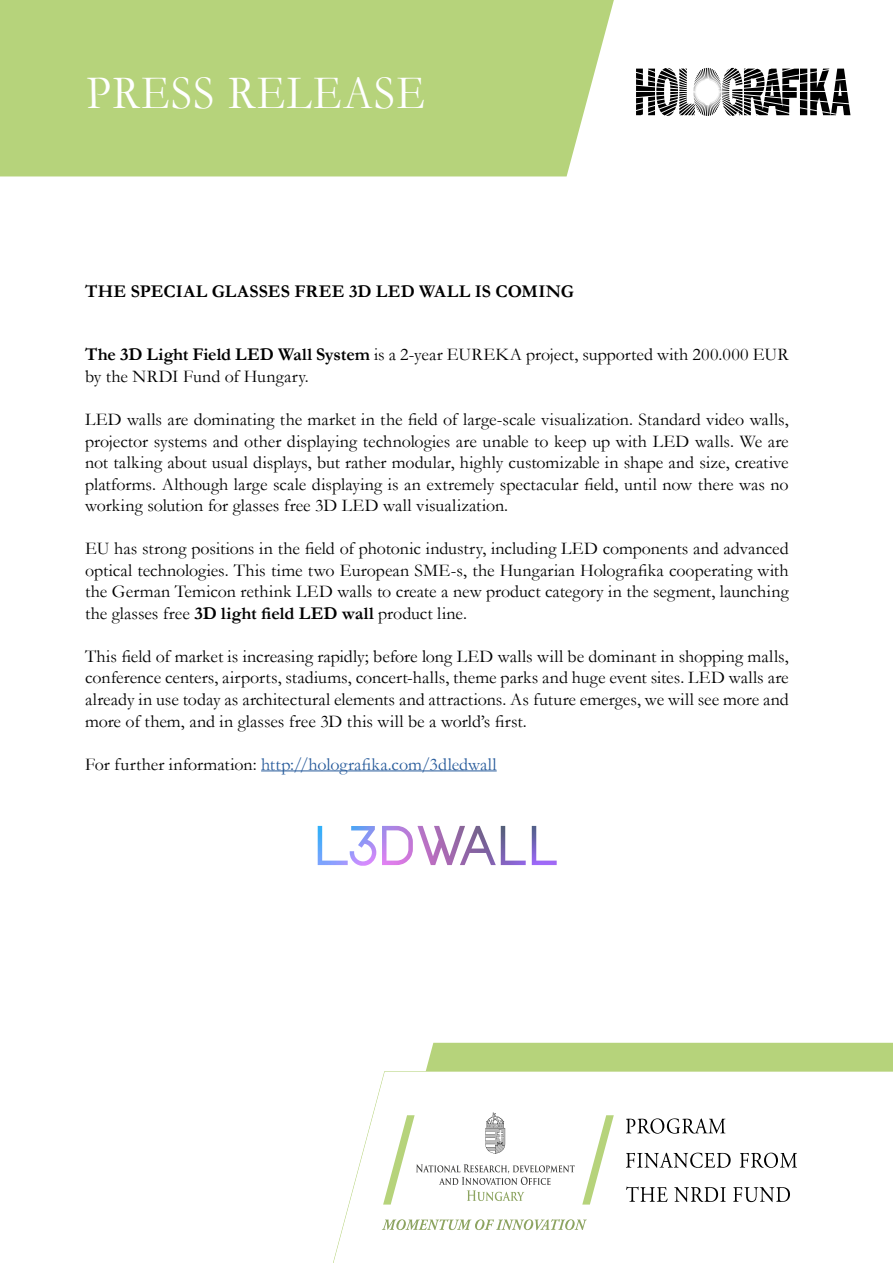
<style>
.page{position:relative;width:893px;height:1263px;background:#fff}
.page>*{position:absolute;margin:0;border:0;box-sizing:border-box;transform-origin:0 0}
.t1{font:48.3px "Garamond";letter-spacing:.035em;color:#fff;scale:.9 1}
.t2{font:18px/21.6px "Garamond";color:#000;text-align:justify}
.t3{font:18px "Garamond";color:#275b9b}
.t4{font:700 18px "Garamond";letter-spacing:.005em;color:#000}
.s1{font-weight:700}
.s2{color:#000}
</style>
<div class="page">
<svg style="left:387px;top:1043px;width:506px;height:29px;background:#bcd787"></svg>
<svg style="left:582px;top:1115px;width:32px;height:89px"></svg>
<div style="left:0;top:0;width:614px;height:176px;background:#b6d37b"></div>
<svg style="left:626px;top:1186px;width:42px;height:16px"></svg>
<svg style="left:674px;top:1187px;width:52px;height:15px"></svg>
<svg style="left:733px;top:1187px;width:57px;height:15px"></svg>
<svg style="left:382px;top:1219px;width:205px;height:11px"></svg>
<svg style="left:383px;top:1112px;width:192px;height:92px"></svg>
<svg style="left:626px;top:1118px;width:99px;height:16px"></svg>
<svg style="left:626px;top:1152px;width:105px;height:16px"></svg>
<svg style="left:740px;top:1152px;width:57px;height:16px"></svg>
<hr style="left:261px;top:770px;width:236px;height:1px;background:#275b9b">
<svg style="left:636px;top:68px;width:214px;height:48px"></svg>
<img style="left:318px;top:826px;width:30px;height:39px">
<img style="left:350px;top:826px;width:26px;height:40px">
<img style="left:382px;top:826px;width:31px;height:39px">
<img style="left:417px;top:826px;width:43px;height:39px">
<img style="left:460px;top:826px;width:36px;height:39px">
<img style="left:501px;top:826px;width:25px;height:39px">
<img style="left:532px;top:826px;width:25px;height:39px">
<h1 class="t1" style="left:87px;top:61px;width:378px">PRESS RELEASE</h1>
<p class="t4" style="left:85px;top:279px;width:490px">THE SPECIAL GLASSES FREE 3D LED WALL IS COMING</p>
<p class="t2" style="left:85px;top:344px;width:705px"><span class="s1">The 3D Light Field LED Wall System</span> is a 2-year EUREKA project, supported with 200.000 EUR by the NRDI Fund of Hungary.</p>
<p class="t2" style="left:85px;top:408px;width:705px">LED walls are dominating the market in the field of large-scale visualization. Standard video walls, projector systems and other displaying technologies are unable to keep up with LED walls. We are not talking about usual displays, but rather modular, highly customizable in shape and size, creative platforms. Although large scale displaying is an extremely spectacular field, until now there was no working solution for glasses free 3D LED wall visualization.</p>
<p class="t2" style="left:85px;top:537px;width:705px">EU has strong positions in the field of photonic industry, including LED components and advanced optical technologies. This time two European SME-s, the Hungarian Holografika cooperating with the German Temicon rethink LED walls to create a new product category in the segment, launching the glasses free <span class="s1">3D light field LED wall</span> product line.</p>
<p class="t2" style="left:85px;top:645px;width:705px">This field of market is increasing rapidly; before long LED walls will be dominant in shopping malls, conference centers, airports, stadiums, concert-halls, theme parks and huge event sites. LED walls are already in use today as architectural elements and attractions. As future emerges, we will see more and more of them, and in glasses free 3D this will be a world’s first.</p>
<p class="t3" style="left:85px;top:752px;width:413px"><span class="s2">For further information:</span> http://holografika.com/3dledwall</p>
</div>
